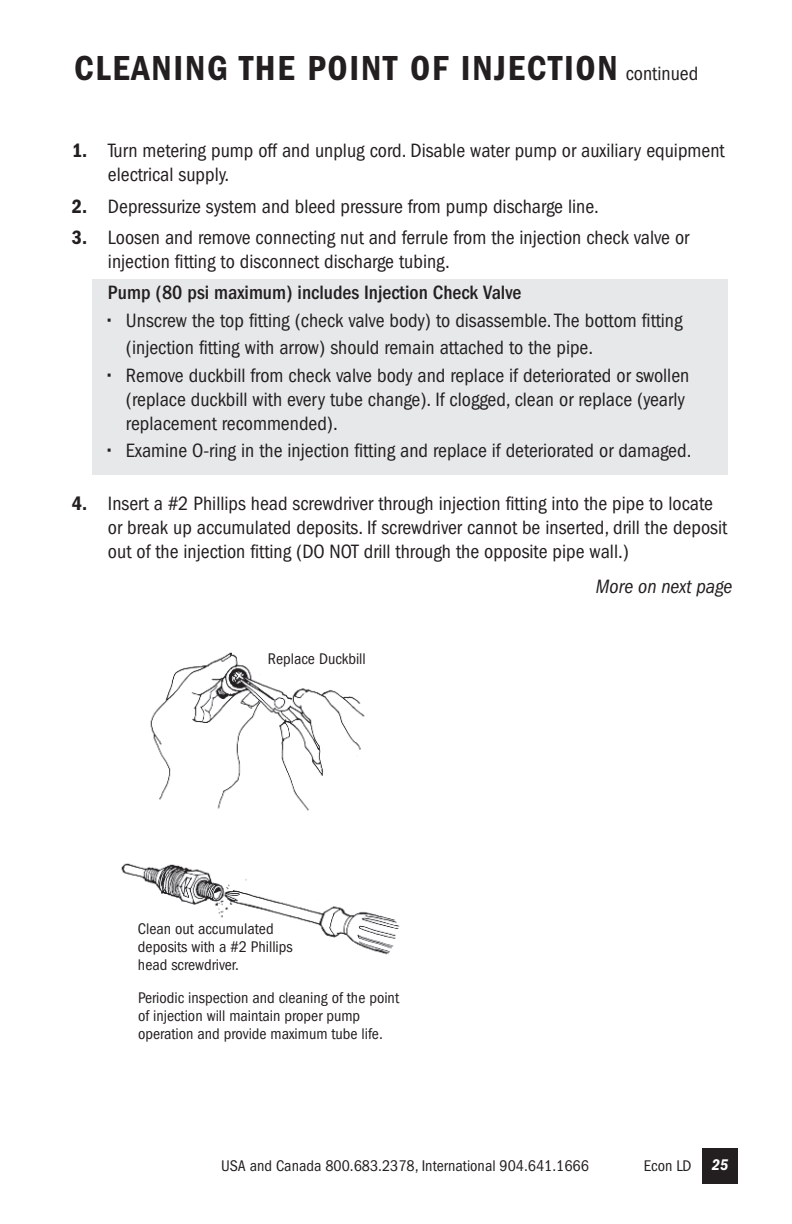
<style>
.page{position:relative;width:792px;height:1224px;background:#fff}
.page>*{position:absolute;margin:0;border:0;box-sizing:border-box;transform-origin:0 0}
.t1{font:600 condensed 36px "Franklin Gothic";letter-spacing:.05em;color:#231f20}
.t2{font:condensed 20px/24px "Franklin Gothic";color:#231f20}
.t3{font:500 condensed 20px "Franklin Gothic";color:#231f20}
.t4{font:italic condensed 20px "Franklin Gothic";color:#231f20}
.t5{font:condensed 16px/18px "Franklin Gothic";color:#231f20}
.t6{font:italic 600 condensed 16px "Franklin Gothic";color:#fff}
.s1{font-weight:400;font-size:20px}
.s2{font-weight:600}
</style>
<div class="page">
<div style="left:702px;top:1148px;width:36px;height:36px;background:#231f20"></div>
<div style="left:92px;top:279px;width:636px;height:196px;background:#e7e8e9"></div>
<img style="left:150px;top:652px;width:215px;height:159px">
<img style="left:121px;top:863px;width:279px;height:92px">
<div style="left:139px;top:918px;width:137px;height:33px;background:#fff"></div>
<svg style="left:260px;top:912px;width:57px;height:33px"></svg>
<h1 class="t1" style="left:74px;top:47px;width:626px">CLEANING THE POINT OF INJECTION <span class="s1">continued</span></h1>
<p class="t2" style="left:108px;top:139px;width:618px;text-indent:-36px"><span class="s2">1.</span> Turn metering pump off and unplug cord. Disable water pump or auxiliary equipment electrical supply.</p>
<p class="t2" style="left:72px;top:194px;width:528px"><span class="s2">2.</span> Depressurize system and bleed pressure from pump discharge line.</p>
<p class="t2" style="left:108px;top:225px;width:583px;text-indent:-36px"><span class="s2">3.</span> Loosen and remove connecting nut and ferrule from the injection check valve or injection fitting to disconnect discharge tubing.</p>
<p class="t3" style="left:108px;top:281px;width:415px">Pump (80 psi maximum) includes Injection Check Valve</p>
<p class="t2" style="left:126px;top:306px;width:558px;line-height:27.6px;text-indent:-18px"><span class="s2">•</span> Unscrew the top fitting (check valve body) to disassemble.The bottom fitting (injection fitting with arrow) should remain attached to the pipe.</p>
<p class="t2" style="left:126px;top:363px;width:565px;text-indent:-18px"><span class="s2">•</span> Remove duckbill from check valve body and replace if deteriorated or swollen (replace duckbill with every tube change). If clogged, clean or replace (yearly replacement recommended).</p>
<p class="t2" style="left:108px;top:439px;width:585px"><span class="s2">•</span> Examine O-ring in the injection fitting and replace if deteriorated or damaged.</p>
<p class="t2" style="left:108px;top:492px;width:621px;text-indent:-36px"><span class="s2">4.</span> Insert a #2 Phillips head screwdriver through injection fitting into the pipe to locate or break up accumulated deposits. If screwdriver cannot be inserted, drill the deposit out of the injection fitting (DO NOT drill through the opposite pipe wall.)</p>
<p class="t4" style="left:596px;top:575px;width:138px">More on next page</p>
<p class="t5" style="left:268px;top:650px;width:99px">Replace Duckbill</p>
<p class="t5" style="left:138px;top:920px;width:156px">Clean out accumulated deposits with a #2 Phillips head screwdriver.</p>
<p class="t5" style="left:138px;top:989px;width:263px">Periodic inspection and cleaning of the point of injection will maintain proper pump operation and provide maximum tube life.</p>
<p class="t5" style="left:221px;top:1157px;width:369px">USA and Canada 800.683.2378, International 904.641.1666</p>
<p class="t5" style="left:644px;top:1157px;width:49px">Econ LD</p>
<p class="t6" style="left:712px;top:1156px;width:18px">25</p>
</div>
